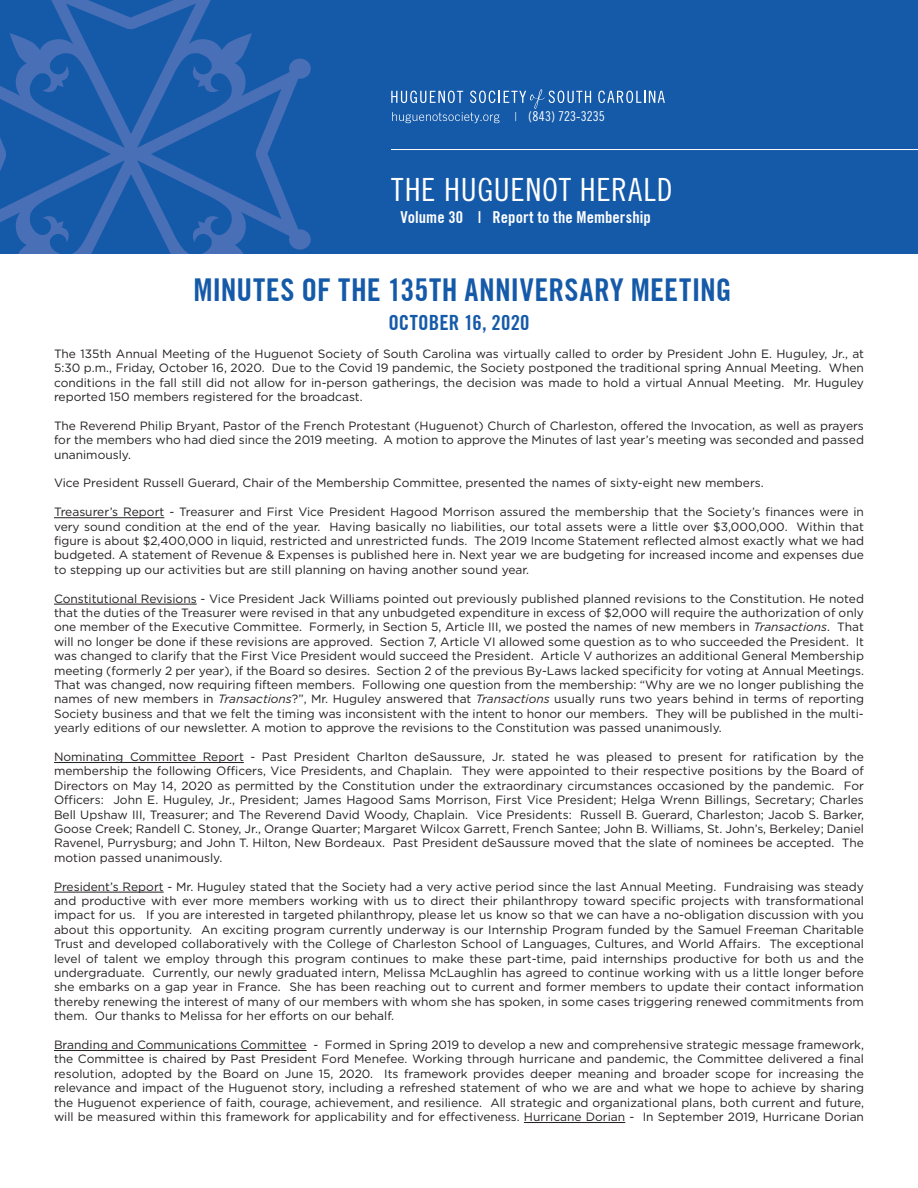
<style>
.page{position:relative;width:918px;height:1188px;background:#fff}
.page>*{position:absolute;margin:0;border:0;box-sizing:border-box;transform-origin:0 0}
.t1{font:31.95px "Trade Gothic Cond Eighteen";letter-spacing:.02em;color:#fff}
.t2{font:31.5px "Trade Gothic Cond Eighteen";letter-spacing:.01em;color:#155aa9}
.t3{font:21px "Trade Gothic Cond Eighteen";letter-spacing:.01em;color:#155aa9}
.t4{font:16.5px "Trade Gothic Cond Eighteen";letter-spacing:.005em;color:#fff}
.t5{font:13.5px "Trade Gothic Cond Eighteen";color:#fff}
.t6{font:12px/14.4px "Gotham HTF";color:#231f20;text-align:justify}
.s1{font-style:italic}
</style>
<div class="page">
<hr style="left:54px;top:517px;width:110px;height:1px;background:#231f20">
<hr style="left:54px;top:604px;width:143px;height:1px;background:#231f20">
<hr style="left:54px;top:762px;width:190px;height:1px;background:#231f20">
<hr style="left:54px;top:892px;width:110px;height:1px;background:#231f20">
<hr style="left:54px;top:1050px;width:253px;height:1px;background:#231f20">
<hr style="left:524px;top:1122px;width:101px;height:1px;background:#231f20">
<div style="left:0;top:0;width:918px;height:254px;background:#155aa9"></div>
<svg style="left:0;top:0;width:311px;height:254px"></svg>
<hr style="left:391px;top:149px;width:527px;height:1px;background:#fff">
<svg style="left:391px;top:89px;width:274px;height:34px"></svg>
<div style="left:525px;top:110px;width:148px;height:17px;background:#155aa9"></div>
<p class="t5" style="left:528px;top:108px;width:78px">(843) 723-3235</p>
<h1 class="t1" style="left:391px;top:170px;width:283px">THE HUGUENOT HERALD</h1>
<h3 class="t4" style="left:400px;top:207px;width:252px">Volume 30 | Report to the Membership</h3>
<h2 class="t2" style="left:193px;top:271px;width:540px">MINUTES OF THE 135TH ANNIVERSARY MEETING</h2>
<h3 class="t3" style="left:388px;top:310px;width:143px">OCTOBER 16, 2020</h3>
<p class="t6" style="left:54px;top:346px;width:812px">The 135th Annual Meeting of the Huguenot Society of South Carolina was virtually called to order by President John E. Huguley, Jr., at 5:30 p.m., Friday, October 16, 2020. Due to the Covid 19 pandemic, the Society postponed the traditional spring Annual Meeting. When conditions in the fall still did not allow for in-person gatherings, the decision was made to hold a virtual Annual Meeting. Mr. Huguley reported 150 members registered for the broadcast.</p>
<p class="t6" style="left:54px;top:418px;width:811px">The Reverend Philip Bryant, Pastor of the French Protestant (Huguenot) Church of Charleston, offered the Invocation, as well as prayers for the members who had died since the 2019 meeting. A motion to approve the Minutes of last year’s meeting was seconded and passed unanimously.</p>
<p class="t6" style="left:54px;top:476px;width:711px">Vice President Russell Guerard, Chair of the Membership Committee, presented the names of sixty-eight new members.</p>
<p class="t6" style="left:54px;top:505px;width:812px">Treasurer’s Report - Treasurer and First Vice President Hagood Morrison assured the membership that the Society’s finances were in very sound condition at the end of the year. Having basically no liabilities, our total assets were a little over $3,000,000. Within that figure is about $2,400,000 in liquid, restricted and unrestricted funds. The 2019 Income Statement reflected almost exactly what we had budgeted. A statement of Revenue &amp; Expenses is published here in. Next year we are budgeting for increased income and expenses due to stepping up our activities but are still planning on having another sound year.</p>
<p class="t6" style="left:54px;top:591px;width:812px">Constitutional Revisions - Vice President Jack Williams pointed out previously published planned revisions to the Constitution. He noted that the duties of the Treasurer were revised in that any unbudgeted expenditure in excess of $2,000 will require the authorization of only one member of the Executive Committee. Formerly, in Section 5, Article III, we posted the names of new members in <span class="s1">Transactions</span>. That will no longer be done if these revisions are approved. Section 7, Article VI allowed some question as to who succeeded the President. It was changed to clarify that the First Vice President would succeed the President. Article V authorizes an additional General Membership meeting (formerly 2 per year), if the Board so desires. Section 2 of the previous By-Laws lacked specificity for voting at Annual Meetings.<br>That was changed, now requiring fifteen members. Following one question from the membership: “Why are we no longer publishing the names of new members in <span class="s1">Transactions</span>?”, Mr. Huguley answered that <span class="s1">Transactions</span> usually runs two years behind in terms of reporting Society business and that we felt the timing was inconsistent with the intent to honor our members. They will be published in the multi&shy;yearly editions of our newsletter. A motion to approve the revisions to the Constitution was passed unanimously.</p>
<p class="t6" style="left:54px;top:749px;width:812px">Nominating Committee Report - Past President Charlton deSaussure, Jr. stated he was pleased to present for ratification by the membership the following Officers, Vice Presidents, and Chaplain. They were appointed to their respective positions by the Board of Directors on May 14, 2020 as permitted by the Constitution under the extraordinary circumstances occasioned by the pandemic. For Officers: John E. Huguley, Jr., President; James Hagood Sams Morrison, First Vice President; Helga Wrenn Billings, Secretary; Charles Bell Upshaw III, Treasurer; and The Reverend David Woody, Chaplain. Vice Presidents: Russell B. Guerard, Charleston; Jacob S. Barker, Goose Creek; Randell C. Stoney, Jr., Orange Quarter; Margaret Wilcox Garrett, French Santee; John B. Williams, St. John’s, Berkeley; Daniel Ravenel, Purrysburg; and John T. Hilton, New Bordeaux. Past President deSaussure moved that the slate of nominees be accepted. The motion passed unanimously.</p>
<p class="t6" style="left:54px;top:879px;width:812px">President’s Report - Mr. Huguley stated that the Society had a very active period since the last Annual Meeting. Fundraising was steady and productive with ever more members working with us to direct their philanthropy toward specific projects with transformational impact for us. If you are interested in targeted philanthropy, please let us know so that we can have a no-obligation discussion with you about this opportunity. An exciting program currently underway is our Internship Program funded by the Samuel Freeman Charitable Trust and developed collaboratively with the College of Charleston School of Languages, Cultures, and World Affairs. The exceptional level of talent we employ through this program continues to make these part-time, paid internships productive for both us and the undergraduate. Currently, our newly graduated intern, Melissa McLaughlin has agreed to continue working with us a little longer before she embarks on a gap year in France. She has been reaching out to current and former members to update their contact information thereby renewing the interest of many of our members with whom she has spoken, in some cases triggering renewed commitments from them. Our thanks to Melissa for her efforts on our behalf.</p>
<p class="t6" style="left:54px;top:1037px;width:812px">Branding and Communications Committee - Formed in Spring 2019 to develop a new and comprehensive strategic message framework, the Committee is chaired by Past President Ford Menefee. Working through hurricane and pandemic, the Committee delivered a final resolution, adopted by the Board on June 15, 2020. Its framework provides deeper meaning and broader scope for increasing the relevance and impact of the Huguenot story, including a refreshed statement of who we are and what we hope to achieve by sharing the Huguenot experience of faith, courage, achievement, and resilience. All strategic and organizational plans, both current and future, will be measured within this framework for applicability and for effectiveness. Hurricane Dorian - In September 2019, Hurricane Dorian</p>
</div>
